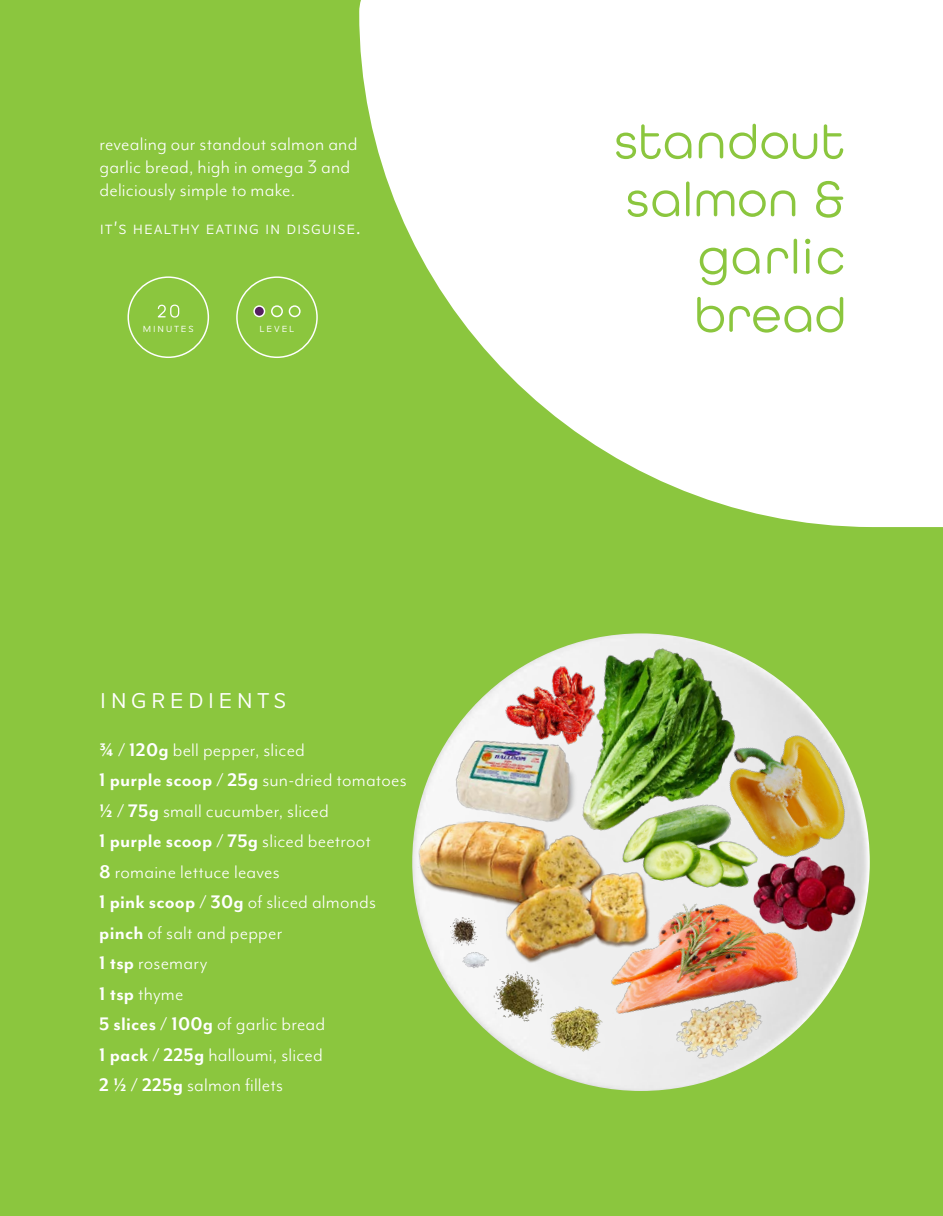
<style>
.page{position:relative;width:943px;height:1216px;background:#fff}
.page>*{position:absolute;margin:0;border:0;box-sizing:border-box;transform-origin:0 0}
.t1{font:300 29.4px "Basic Gothic Pro";letter-spacing:.1em;color:#fff}
.t2{font:21px/30.4px "Mr Eaves Mod OT";letter-spacing:.01em;color:#fff}
.t3{font:300 18.38px "Basic Gothic Pro";letter-spacing:.01em;color:#fff}
.t4{font:300 12.25px "Basic Gothic Pro";letter-spacing:.1em;color:#fff}
.s1{font-weight:700}
</style>
<div class="page">
<div style="left:0;top:0;width:943px;height:1215px;background:#8bc63e"></div>
<svg style="left:359px;top:0;width:584px;height:527px;fill:#fff"></svg>
<svg style="left:817px;top:248px;width:26px;height:26px"></svg>
<svg style="left:732px;top:248px;width:27px;height:26px"></svg>
<svg style="left:805px;top:239px;width:5px;height:35px"></svg>
<svg style="left:699px;top:248px;width:27px;height:37px"></svg>
<svg style="left:767px;top:239px;width:30px;height:35px"></svg>
<svg style="left:697px;top:297px;width:146px;height:35px"></svg>
<svg style="left:698px;top:132px;width:25px;height:26px"></svg>
<svg style="left:729px;top:124px;width:88px;height:35px"></svg>
<svg style="left:823px;top:124px;width:20px;height:35px"></svg>
<svg style="left:616px;top:124px;width:75px;height:35px"></svg>
<svg style="left:816px;top:181px;width:27px;height:37px"></svg>
<svg style="left:686px;top:181px;width:3px;height:35px"></svg>
<svg style="left:696px;top:190px;width:99px;height:27px"></svg>
<svg style="left:627px;top:190px;width:52px;height:27px"></svg>
<div style="left:236px;top:276px;width:82px;height:82px;border:1px solid #fff;border-radius:50%"></div>
<div style="left:271px;top:305px;width:12px;height:12px;border:1px solid #fff;border-radius:50%"></div>
<svg style="left:254px;top:306px;width:10px;height:10px"></svg>
<div style="left:253px;top:305px;width:12px;height:12px;border:1px solid #fff;border-radius:50%"></div>
<div style="left:289px;top:305px;width:11px;height:12px;border:1px solid #fff;border-radius:50%"></div>
<div style="left:127px;top:276px;width:82px;height:82px;border:1px solid #fff;border-radius:50%"></div>
<svg style="left:158px;top:304px;width:21px;height:13px"></svg>
<img style="left:412px;top:633px;width:457px;height:457px;border-radius:229px">
<img style="left:758px;top:694px;width:110px;height:139px">
<img style="left:412px;top:800px;width:193px;height:183px">
<img style="left:434px;top:701px;width:120px;height:159px">
<img style="left:461px;top:950px;width:28px;height:19px">
<img style="left:450px;top:917px;width:27px;height:28px">
<img style="left:554px;top:633px;width:204px;height:235px">
<img style="left:531px;top:658px;width:70px;height:11px">
<img style="left:605px;top:783px;width:162px;height:88px">
<img style="left:491px;top:969px;width:52px;height:52px">
<img style="left:545px;top:1001px;width:63px;height:55px">
<img style="left:488px;top:669px;width:115px;height:100px">
<img style="left:738px;top:843px;width:22px;height:28px">
<img style="left:760px;top:833px;width:110px;height:120px">
<img style="left:580px;top:871px;width:224px;height:176px">
<img style="left:661px;top:980px;width:118px;height:95px">
<p class="t2" style="left:99px;top:133px;width:259px;line-height:22.8px">revealing our standout salmon and garlic bread, high in omega 3 and deliciously simple to make.</p>
<p class="t3" style="left:99px;top:218px;width:263px">it’s healthy eating in disguise.</p>
<p class="t4" style="left:142px;top:321px;width:53px">minutes</p>
<p class="t4" style="left:259px;top:321px;width:37px">level</p>
<h1 class="t1" style="left:99px;top:682px;width:189px">ingredients</h1>
<p class="t2" style="left:99px;top:734px;width:309px"><span class="s1">¾ / 120g</span> bell pepper, sliced<br><span class="s1">1 purple scoop / 25g</span> sun-dried tomatoes <span class="s1">½ / 75g</span> small cucumber, sliced<br><span class="s1">1 purple scoop / 75g</span> sliced beetroot<br><span class="s1">8</span> romaine lettuce leaves<br><span class="s1">1 pink scoop / 30g</span> of sliced almonds <span class="s1">pinch</span> of salt and pepper<br><span class="s1">1 tsp</span> rosemary<br><span class="s1">1 tsp</span> thyme<br><span class="s1">5 slices / 100g</span> of garlic bread<br><span class="s1">1 pack / 225g</span> halloumi, sliced<br><span class="s1">2 ½ / 225g</span> salmon fillets</p>
</div>
